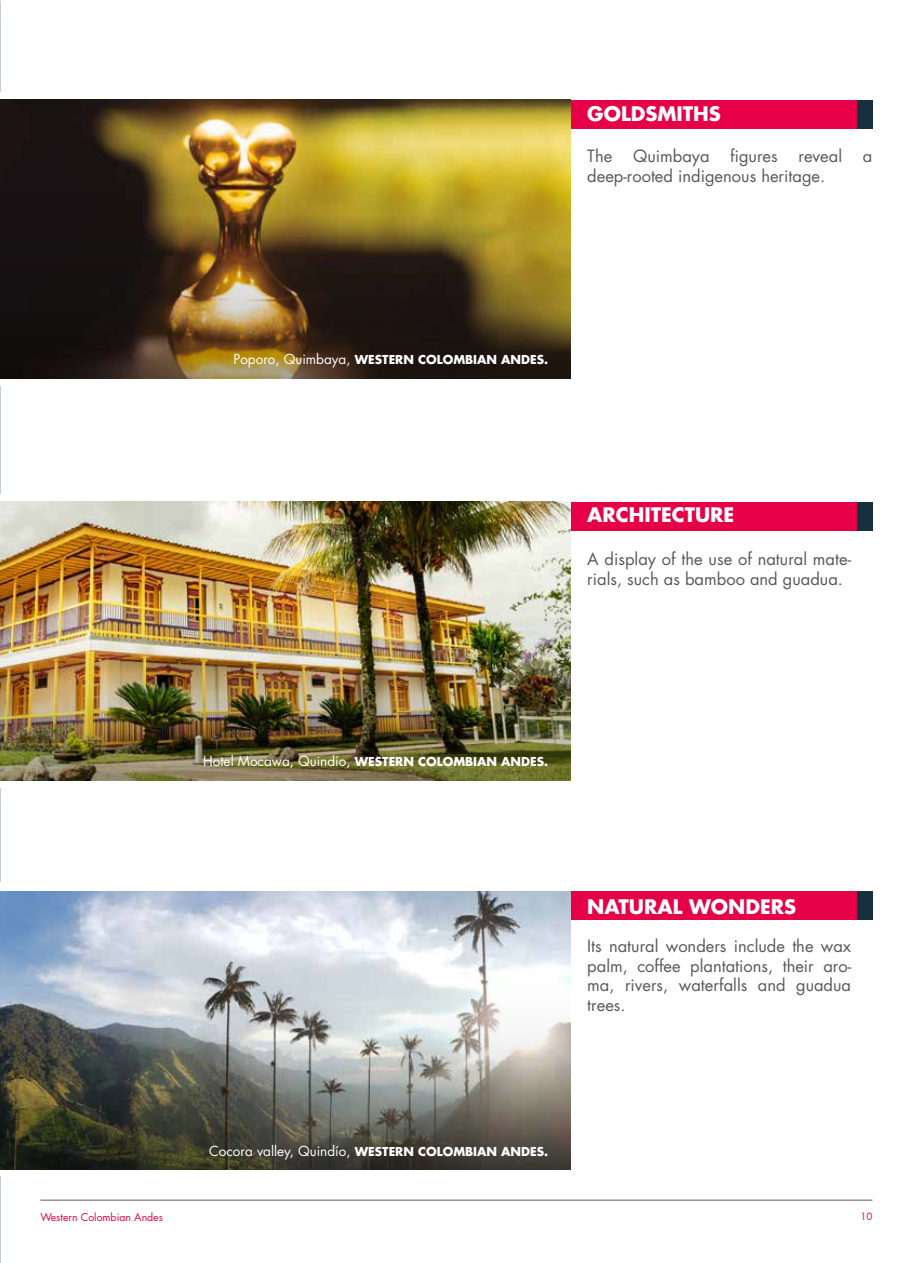
<style>
.page{position:relative;width:915px;height:1263px;background:#fff}
.page>*{position:absolute;margin:0;border:0;box-sizing:border-box;transform-origin:0 0}
.t1{font:700 19.5px "Futura Std";color:#fff}
.t2{font:16.5px/19.5px "Futura Std";color:#595957}
.t3{font:700 12px "Futura Std";color:#fff}
.t4{font:10.5px "Futura Std";color:#e50047}
.t5{font:9.75px "Futura Std";color:#e50047}
.s1{font-weight:400;font-size:13.5px}
</style>
<div class="page">
<hr style="left:40px;top:1200px;width:832px;height:1px;background:#595957">
<div style="left:856px;top:100px;width:16px;height:29px;background:#17303d"></div>
<div style="left:841px;top:100px;width:15px;height:29px;background:#e50047"></div>
<div style="left:404px;top:100px;width:438px;height:29px;background:#e50047"></div>
<div style="left:856px;top:502px;width:16px;height:28px;background:#17303d"></div>
<div style="left:841px;top:502px;width:15px;height:28px;background:#e50047"></div>
<div style="left:404px;top:502px;width:438px;height:28px;background:#e50047"></div>
<div style="left:856px;top:891px;width:16px;height:29px;background:#17303d"></div>
<div style="left:841px;top:891px;width:15px;height:29px;background:#e50047"></div>
<div style="left:404px;top:891px;width:438px;height:29px;background:#e50047"></div>
<img style="left:0;top:100px;width:570px;height:76px">
<img style="left:0;top:502px;width:570px;height:76px">
<img style="left:0;top:891px;width:570px;height:76px">
<img style="left:0;top:176px;width:570px;height:202px">
<img style="left:0;top:578px;width:570px;height:202px">
<img style="left:0;top:967px;width:570px;height:203px">
<p class="t1" style="left:587px;top:101px;width:135px">GOLDSMITHS</p>
<p class="t2" style="left:587px;top:147px;width:27px">The</p>
<p class="t2" style="left:633px;top:147px;width:78px">Quimbaya</p>
<p class="t2" style="left:730px;top:147px;width:49px">figures</p>
<p class="t2" style="left:798px;top:147px;width:45px">reveal</p>
<p class="t2" style="left:862px;top:147px;width:11px">a</p>
<p class="t2" style="left:587px;top:166px;width:239px">deep-rooted indigenous heritage.</p>
<p class="t3" style="left:233px;top:352px;width:316px"><span class="s1">Poporo, Quimbaya,</span> WESTERN COLOMBIAN ANDES.</p>
<p class="t1" style="left:587px;top:502px;width:148px">ARCHITECTURE</p>
<p class="t2" style="left:587px;top:550px;width:265px">A display of the use of natural mate&shy;rials, such as bamboo and guadua.</p>
<p class="t3" style="left:203px;top:754px;width:346px"><span class="s1">Hotel Mocawa, Quindío,</span> WESTERN COLOMBIAN ANDES.</p>
<p class="t1" style="left:587px;top:893px;width:210px">NATURAL WONDERS</p>
<p class="t2" style="left:587px;top:936px;width:265px;text-align:justify">Its natural wonders include the wax palm, coffee plantations, their aro&shy;ma, rivers, waterfalls and guadua trees.</p>
<p class="t3" style="left:209px;top:1143px;width:340px"><span class="s1">Cocora valley, Quindío,</span> WESTERN COLOMBIAN ANDES.</p>
<p class="t4" style="left:40px;top:1211px;width:124px">Western Colombian Andes</p>
<p class="t5" style="left:860px;top:1210px;width:14px">10</p>
</div>
